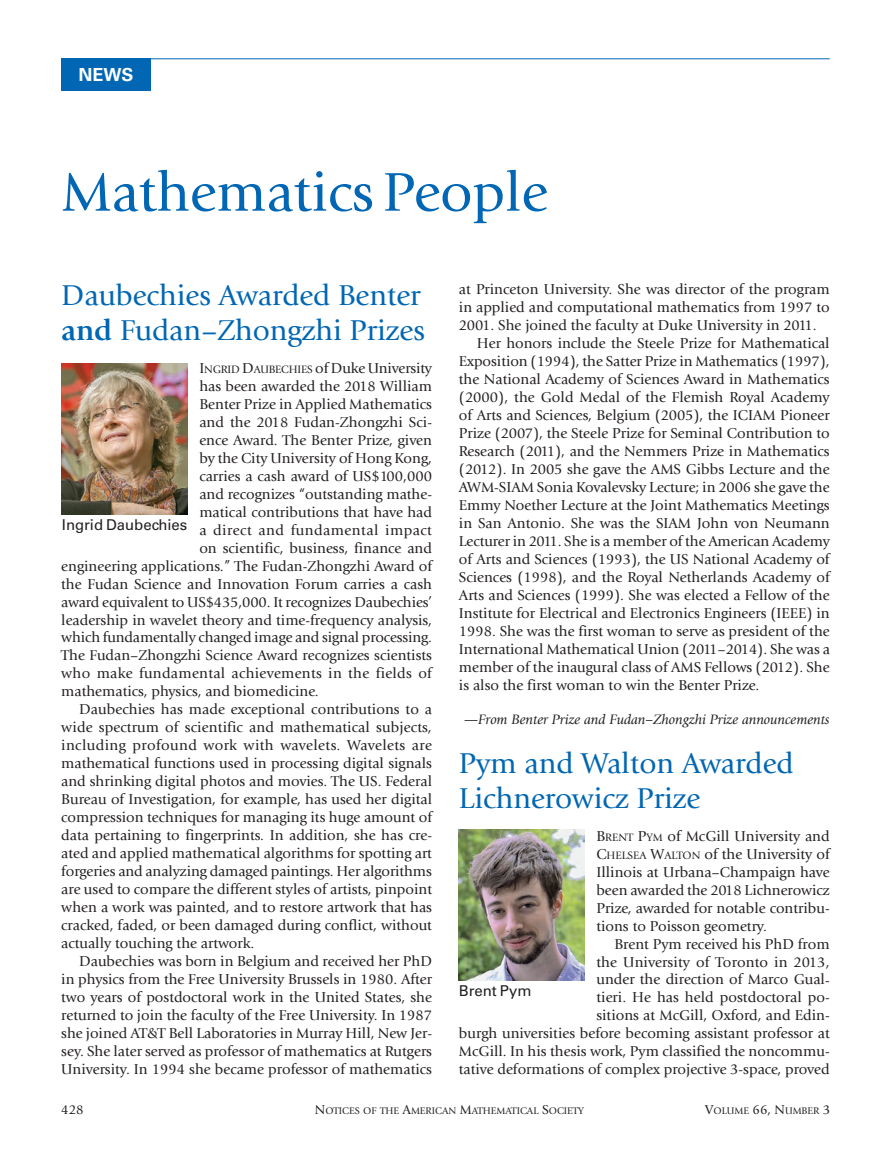
<style>
.page{position:relative;width:891px;height:1161px;background:#fff}
.page>*{position:absolute;margin:0;border:0;box-sizing:border-box;transform-origin:0 0}
.t1{font:56.85px "Giovanni Std";letter-spacing:-.005em;color:#0166b3}
.t2{font:29.85px/34.5px "Giovanni Std";letter-spacing:-.005em;color:#0166b3}
.t3{font:700 18px "Univers LT Std";color:#fff}
.t4{font:15px/18px "Giovanni Std";color:#231f20;text-align:justify}
.t5{font:15px "Giovanni Std";letter-spacing:.025em;color:#231f20}
.t6{font:15px "Giovanni Std";letter-spacing:.02em;color:#231f20}
.t7{font:15px "Giovanni Std";letter-spacing:.03em;color:#231f20}
.t8{font:15px "Univers LT Std";letter-spacing:-.005em;color:#231f20}
.t9{font:italic 14.25px "Giovanni Std";letter-spacing:-.005em;color:#231f20}
.t10{font:13.5px "Giovanni Std";color:#231f20}
.t11{font:10.05px "Giovanni Std";color:#231f20}
.s1{font-weight:700}
.s2{font-style:inherit}
.s3{font-size:11.25px}
.s4{font-size:13.5px}
</style>
<div class="page">
<hr style="left:61px;top:58px;width:769px;height:1px;background:#0166b3">
<div style="left:61px;top:58px;width:89px;height:33px;background:#0166b3"></div>
<img style="left:62px;top:364px;width:125px;height:151px">
<img style="left:459px;top:830px;width:125px;height:151px">
<p class="t3" style="left:78px;top:64px;width:57px">NEWS</p>
<h1 class="t1" style="left:61px;top:160px;width:488px">Mathematics People</h1>
<h2 class="t2" style="left:61px;top:279px;width:365px">Daubechies Awarded Benter <span class="s1">and</span> Fudan–Zhongzhi Prizes</h2>
<p class="t4" style="left:199px;top:359px;width:234px"><span class="s2">I</span><span class="s3">NGRID</span> <span class="s2">D</span><span class="s3">AUBECHIES</span> of Duke University</p>
<p class="t4" style="left:199px;top:377px;width:234px">has been awarded the 2018 William</p>
<p class="t4" style="left:199px;top:395px;width:234px">Benter Prize in Applied Mathematics</p>
<p class="t4" style="left:199px;top:413px;width:234px">and the 2018 Fudan-Zhongzhi Sci-</p>
<p class="t4" style="left:199px;top:431px;width:234px">ence Award. The Benter Prize, given</p>
<p class="t4" style="left:199px;top:449px;width:234px">by the City University of Hong Kong,</p>
<p class="t4" style="left:199px;top:467px;width:234px">carries a cash award of US$100,000</p>
<p class="t4" style="left:199px;top:485px;width:234px">and recognizes “outstanding mathe-</p>
<p class="t4" style="left:199px;top:503px;width:234px">matical contributions that have had</p>
<p class="t7" style="left:199px;top:521px;width:234px">a direct and fundamental impact</p>
<p class="t4" style="left:199px;top:539px;width:234px">on scientific, business, finance and</p>
<p class="t4" style="left:61px;top:557px;width:372px">engineering applications.” The Fudan-Zhongzhi Award of</p>
<p class="t4" style="left:61px;top:575px;width:372px">the Fudan Science and Innovation Forum carries a cash</p>
<p class="t4" style="left:61px;top:593px;width:372px">award equivalent to US$435,000. It recognizes Daubechies’</p>
<p class="t4" style="left:61px;top:611px;width:372px">leadership in wavelet theory and time-frequency analysis,</p>
<p class="t4" style="left:61px;top:629px;width:372px">which fundamentally changed image and signal processing.</p>
<p class="t4" style="left:61px;top:647px;width:372px">The Fudan–Zhongzhi Science Award recognizes scientists</p>
<p class="t6" style="left:61px;top:665px;width:372px">who make fundamental achievements in the fields of</p>
<p class="t4" style="left:61px;top:683px;width:259px">mathematics, physics, and biomedicine.</p>
<p class="t4" style="left:79px;top:701px;width:354px">Daubechies has made exceptional contributions to a</p>
<p class="t4" style="left:61px;top:719px;width:372px">wide spectrum of scientific and mathematical subjects,</p>
<p class="t5" style="left:61px;top:737px;width:372px">including profound work with wavelets. Wavelets are</p>
<p class="t4" style="left:61px;top:755px;width:372px">mathematical functions used in processing digital signals</p>
<p class="t4" style="left:61px;top:773px;width:372px">and shrinking digital photos and movies. The US. Federal</p>
<p class="t4" style="left:61px;top:791px;width:372px">Bureau of Investigation, for example, has used her digital</p>
<p class="t4" style="left:61px;top:809px;width:372px">compression techniques for managing its huge amount of</p>
<p class="t4" style="left:61px;top:827px;width:372px">data pertaining to fingerprints. In addition, she has cre-</p>
<p class="t4" style="left:61px;top:845px;width:372px">ated and applied mathematical algorithms for spotting art</p>
<p class="t4" style="left:61px;top:863px;width:372px">forgeries and analyzing damaged paintings. Her algorithms</p>
<p class="t4" style="left:61px;top:881px;width:372px">are used to compare the different styles of artists, pinpoint</p>
<p class="t4" style="left:61px;top:899px;width:372px">when a work was painted, and to restore artwork that has</p>
<p class="t4" style="left:61px;top:917px;width:372px">cracked, faded, or been damaged during conflict, without</p>
<p class="t4" style="left:61px;top:935px;width:195px">actually touching the artwork.</p>
<p class="t4" style="left:79px;top:953px;width:354px">Daubechies was born in Belgium and received her PhD</p>
<p class="t4" style="left:61px;top:971px;width:372px">in physics from the Free University Brussels in 1980. After</p>
<p class="t4" style="left:61px;top:989px;width:372px">two years of postdoctoral work in the United States, she</p>
<p class="t4" style="left:61px;top:1007px;width:372px">returned to join the faculty of the Free University. In 1987</p>
<p class="t4" style="left:61px;top:1025px;width:372px">she joined AT&amp;T Bell Laboratories in Murray Hill, New Jer-</p>
<p class="t4" style="left:61px;top:1043px;width:372px">sey. She later served as professor of mathematics at Rutgers</p>
<p class="t4" style="left:61px;top:1061px;width:372px">University. In 1994 she became professor of mathematics</p>
<p class="t8" style="left:62px;top:516px;width:127px">Ingrid Daubechies</p>
<p class="t4" style="left:459px;top:281px;width:372px">at Princeton University. She was director of the program</p>
<p class="t4" style="left:459px;top:299px;width:372px">in applied and computational mathematics from 1997 to</p>
<p class="t4" style="left:459px;top:317px;width:359px">2001. She joined the faculty at Duke University in 2011.</p>
<p class="t4" style="left:477px;top:335px;width:354px">Her honors include the Steele Prize for Mathematical</p>
<p class="t4" style="left:459px;top:353px;width:372px">Exposition (1994), the Satter Prize in Mathematics (1997),</p>
<p class="t4" style="left:459px;top:371px;width:372px">the National Academy of Sciences Award in Mathematics</p>
<p class="t4" style="left:459px;top:388px;width:372px">(2000), the Gold Medal of the Flemish Royal Academy</p>
<p class="t4" style="left:459px;top:406px;width:372px">of Arts and Sciences, Belgium (2005), the ICIAM Pioneer</p>
<p class="t4" style="left:459px;top:424px;width:372px">Prize (2007), the Steele Prize for Seminal Contribution to</p>
<p class="t4" style="left:459px;top:442px;width:372px">Research (2011), and the Nemmers Prize in Mathematics</p>
<p class="t4" style="left:459px;top:460px;width:372px">(2012). In 2005 she gave the AMS Gibbs Lecture and the</p>
<p class="t4" style="left:459px;top:478px;width:372px">AWM-SIAM Sonia Kovalevsky Lecture; in 2006 she gave the</p>
<p class="t4" style="left:459px;top:496px;width:372px">Emmy Noether Lecture at the Joint Mathematics Meetings</p>
<p class="t4" style="left:459px;top:514px;width:372px">in San Antonio. She was the SIAM John von Neumann</p>
<p class="t4" style="left:459px;top:532px;width:373px">Lecturer in 2011. She is a member of the American Academy</p>
<p class="t4" style="left:459px;top:550px;width:372px">of Arts and Sciences (1993), the US National Academy of</p>
<p class="t4" style="left:459px;top:568px;width:372px">Sciences (1998), and the Royal Netherlands Academy of</p>
<p class="t4" style="left:459px;top:586px;width:372px">Arts and Sciences (1999). She was elected a Fellow of the</p>
<p class="t4" style="left:459px;top:604px;width:372px">Institute for Electrical and Electronics Engineers (IEEE) in</p>
<p class="t4" style="left:459px;top:622px;width:372px">1998. She was the first woman to serve as president of the</p>
<p class="t4" style="left:459px;top:640px;width:372px">International Mathematical Union (2011–2014). She was a</p>
<p class="t4" style="left:459px;top:658px;width:372px">member of the inaugural class of AMS Fellows (2012). She</p>
<p class="t4" style="left:459px;top:676px;width:302px">is also the first woman to win the Benter Prize.</p>
<p class="t9" style="left:464px;top:712px;width:367px">—From Benter Prize and Fudan–Zhongzhi Prize announcements</p>
<h2 class="t2" style="left:459px;top:747px;width:336px">Pym and Walton Awarded<br>Lichnerowicz Prize</h2>
<p class="t4" style="left:596px;top:827px;width:235px"><span class="s2">B</span><span class="s3">RENT</span> <span class="s2">P</span><span class="s3">YM</span> of McGill University and <span class="s2">C</span><span class="s3">HELSEA</span> <span class="s2">W</span><span class="s3">ALTON</span> of the University of Illinois at Urbana–Champaign have been awarded the 2018 Lichnerowicz Prize, awarded for notable contribu&shy;tions to Poisson geometry.</p>
<p class="t4" style="left:459px;top:935px;width:372px;text-align:right">Brent Pym received his PhD from<br>the University of Toronto in 2013,<br>under the direction of Marco Gual-<br>tieri. He has held postdoctoral po-<br>sitions at McGill, Oxford, and Edin-<br>burgh universities before becoming assistant professor at McGill. In his thesis work, Pym classified the noncommu&shy;tative deformations of complex projective 3-space, proved</p>
<p class="t8" style="left:459px;top:982px;width:74px">Brent Pym</p>
<p class="t10" style="left:61px;top:1102px;width:24px">428</p>
<p class="t11" style="left:315px;top:1105px;width:271px"><span class="s4">N</span>OTICES OF THE <span class="s4">A</span>MERICAN <span class="s4">M</span>ATHEMATICAL <span class="s4">S</span>OCIETY</p>
<p class="t11" style="left:705px;top:1105px;width:127px"><span class="s4">V</span>OLUME <span class="s4">66, N</span>UMBER <span class="s4">3</span></p>
</div>
